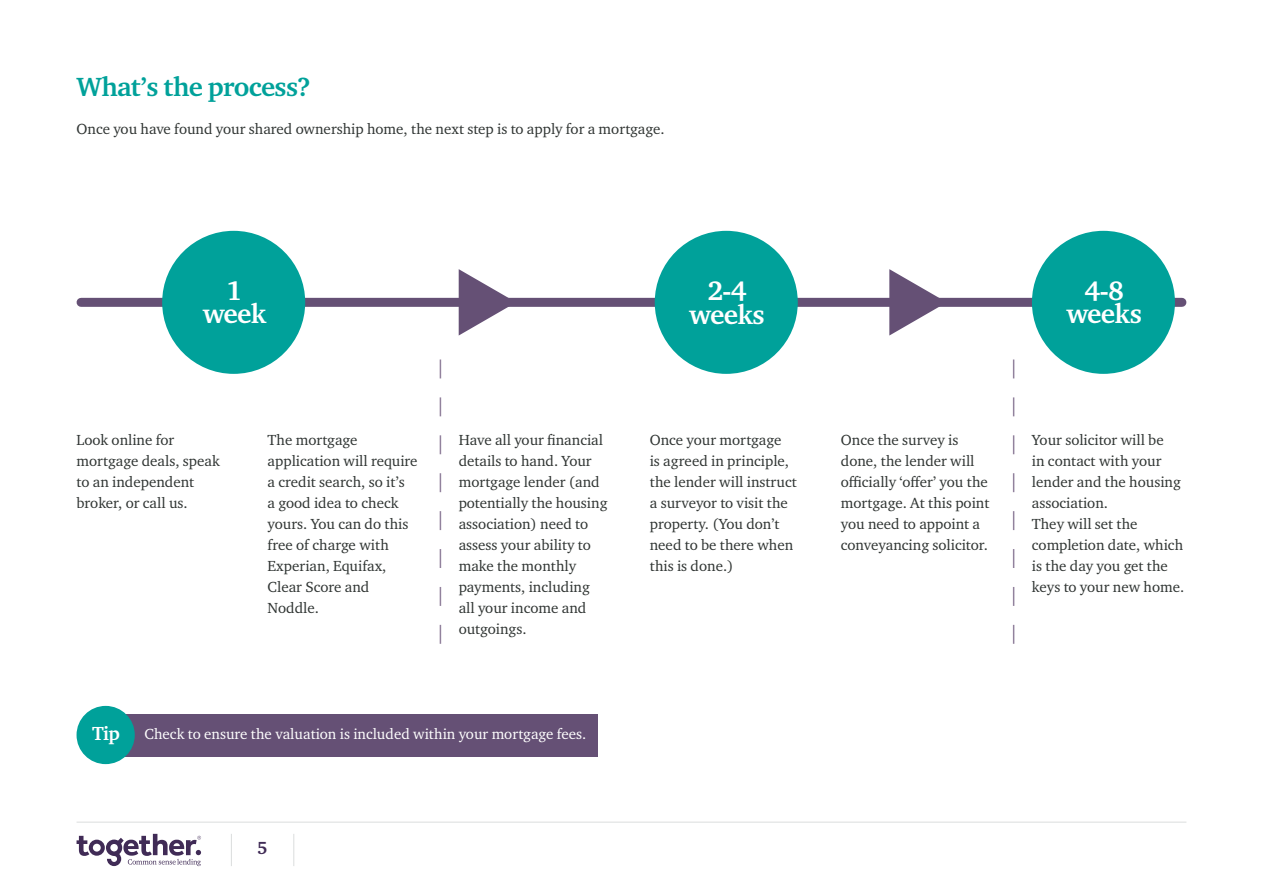
<style>
.page{position:relative;width:1263px;height:893px;background:#fff}
.page>*{position:absolute;margin:0;border:0;box-sizing:border-box;transform-origin:0 0}
.t1{font:700 27.45px "Charter ITC Pro";letter-spacing:-.025em;color:#fff}
.t2{font:700 27px "Charter ITC Pro";letter-spacing:-.025em;color:#00a19a}
.t3{font:700 19.35px "Charter ITC Pro";color:#fff}
.t4{font:700 18px "Charter ITC Pro";color:#402b56}
.t5{font:15px/21px "Charter ITC Pro";color:#2f3432}
.t6{font:15px "Charter ITC Pro";color:#fff}
</style>
<div class="page">
<hr style="left:77px;top:822px;width:1109px;height:1px;background:#dbdddd">
<svg style="left:77px;top:834px;width:124px;height:32px"></svg>
<hr style="left:231px;top:834px;width:1px;height:32px;background:#dbdddd">
<hr style="left:293px;top:834px;width:1px;height:32px;background:#dbdddd">
<div style="left:81px;top:298px;width:1101px;height:9px;background:#655075"></div>
<div style="left:162px;top:231px;width:143px;height:143px;background:#00a19a;border-radius:50%"></div>
<div style="left:655px;top:231px;width:143px;height:143px;background:#00a19a;border-radius:50%"></div>
<div style="left:1032px;top:231px;width:143px;height:143px;background:#00a19a;border-radius:50%"></div>
<svg style="left:440px;top:359px;width:1px;height:285px"></svg>
<svg style="left:1013px;top:359px;width:1px;height:285px"></svg>
<svg style="left:459px;top:269px;width:57px;height:67px"></svg>
<svg style="left:889px;top:269px;width:58px;height:67px"></svg>
<div style="left:102px;top:713px;width:496px;height:43px;background:#655075"></div>
<div style="left:77px;top:706px;width:58px;height:58px;background:#00a19a;border-radius:50%"></div>
<p class="t2" style="left:77px;top:71px;width:235px">What’s the process?</p>
<p class="t5" style="left:77px;top:118px;width:590px">Once you have found your shared ownership home, the next step is to apply for a mortgage.</p>
<p class="t1" style="left:226px;top:274px;width:17px">1</p>
<p class="t1" style="left:203px;top:297px;width:65px">week</p>
<p class="t1" style="left:707px;top:274px;width:41px">2-4</p>
<p class="t1" style="left:689px;top:297px;width:77px">weeks</p>
<p class="t1" style="left:1084px;top:273px;width:41px">4-8</p>
<p class="t1" style="left:1066px;top:297px;width:77px">weeks</p>
<p class="t5" style="left:77px;top:429px;width:145px">Look online for mortgage deals, speak to an independent broker, or call us.</p>
<p class="t5" style="left:459px;top:429px;width:150px">Have all your financial details to hand. Your mortgage lender (and potentially the housing association) need to assess your ability to make the monthly payments, including all your income and outgoings.</p>
<p class="t5" style="left:841px;top:429px;width:150px">Once the survey is done, the lender will officially ‘offer’ you the mortgage. At this point you need to appoint a conveyancing solicitor.</p>
<p class="t5" style="left:268px;top:429px;width:152px">The mortgage application will require a credit search, so it’s<br>a good idea to check yours. You can do this free of charge with<br>Experian, Equifax,<br>Clear Score and<br>Noddle.</p>
<p class="t5" style="left:650px;top:429px;width:148px">Once your mortgage<br>is agreed in principle, the lender will instruct a surveyor to visit the property. (You don’t need to be there when this is done.)</p>
<p class="t3" style="left:92px;top:721px;width:29px">Tip</p>
<p class="t6" style="left:145px;top:724px;width:443px">Check to ensure the valuation is included within your mortgage fees.</p>
<p class="t4" style="left:257px;top:836px;width:12px">5</p>
<p class="t5" style="left:1032px;top:429px;width:151px">Your solicitor will be<br>in contact with your lender and the housing association.</p>
<p class="t5" style="left:1032px;top:513px;width:154px">They will set the completion date, which is the day you get the keys to your new home.</p>
</div>
